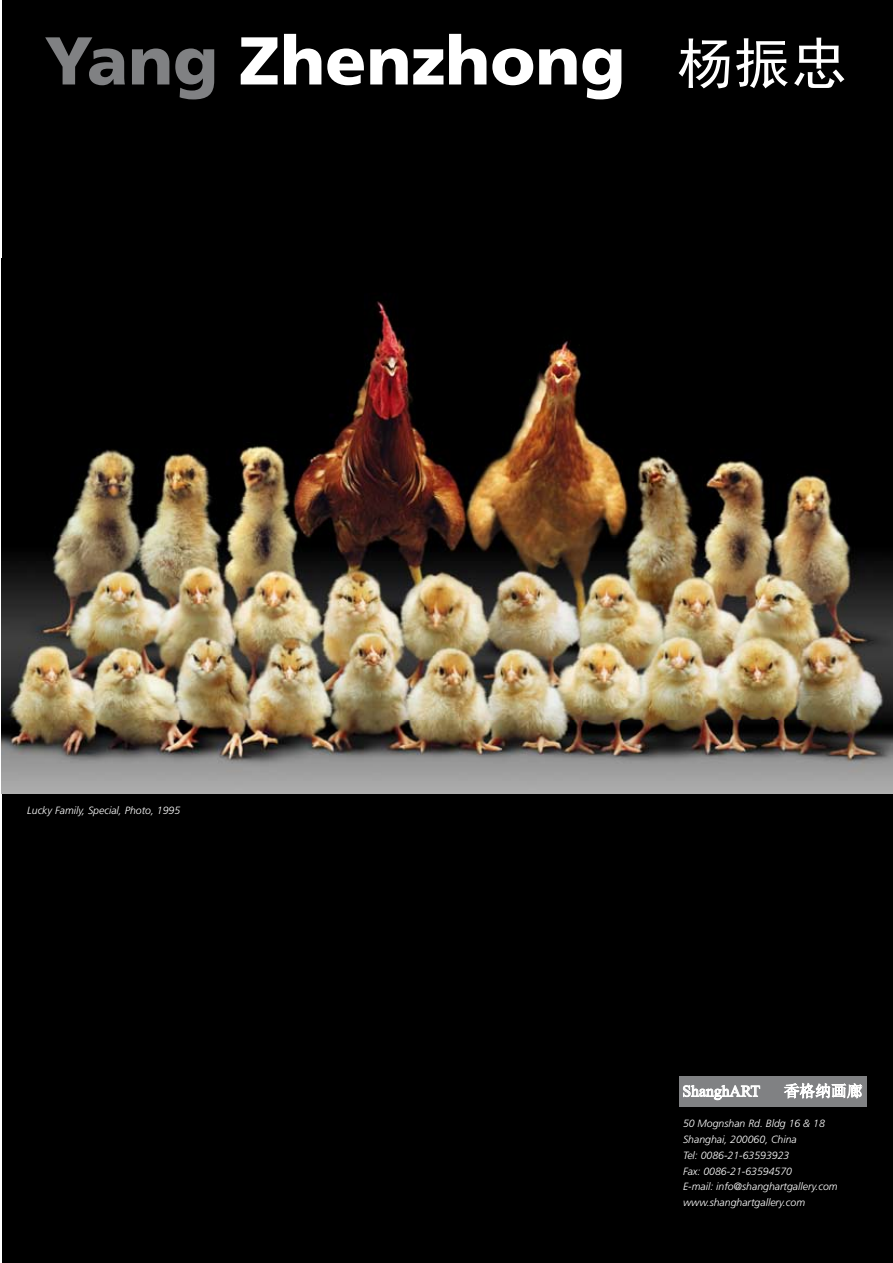
<style>
.page{position:relative;width:893px;height:1263px;background:#fff}
.page>*{position:absolute;margin:0;border:0;box-sizing:border-box;transform-origin:0 0}
.t1{font:900 67.5px "Frutiger";color:#fff}
.t2{font:57px "Sim Hei";color:#fff}
.t3{font:15.75px "Times New Roman";color:#fff}
.t4{font:italic 300 10.5px/15.8px "Frutiger";color:#fff}
.s1{color:#808183}
</style>
<div class="page">
<div style="left:2px;top:0;width:891px;height:1263px;background:#000"></div>
<div style="left:679px;top:1076px;width:187px;height:31px;background:#808183"></div>
<svg style="left:683px;top:1085px;width:77px;height:15px"></svg>
<svg style="left:784px;top:1083px;width:78px;height:15px"></svg>
<img style="left:1px;top:258px;width:892px;height:535px">
<p class="t1" style="left:44px;top:20px;width:583px"><span class="s1">Yang</span> Zhenzhong</p>
<p class="t2" style="left:676px;top:35px;width:172px">杨振忠</p>
<p class="t4" style="left:27px;top:802px;width:155px">Lucky Family, Special, Photo, 1995</p>
<p class="t3" style="left:682px;top:1080px;width:79px">ShanghART</p>
<p class="t4" style="left:683px;top:1116px;width:156px">50 Mognshan Rd. Bldg 16 &amp; 18<br>Shanghai, 200060, China<br>Tel: 0086-21-63593923<br>Fax: 0086-21-63594570<br>E-mail: info@shanghartgallery.com www.shanghartgallery.com</p>
</div>
